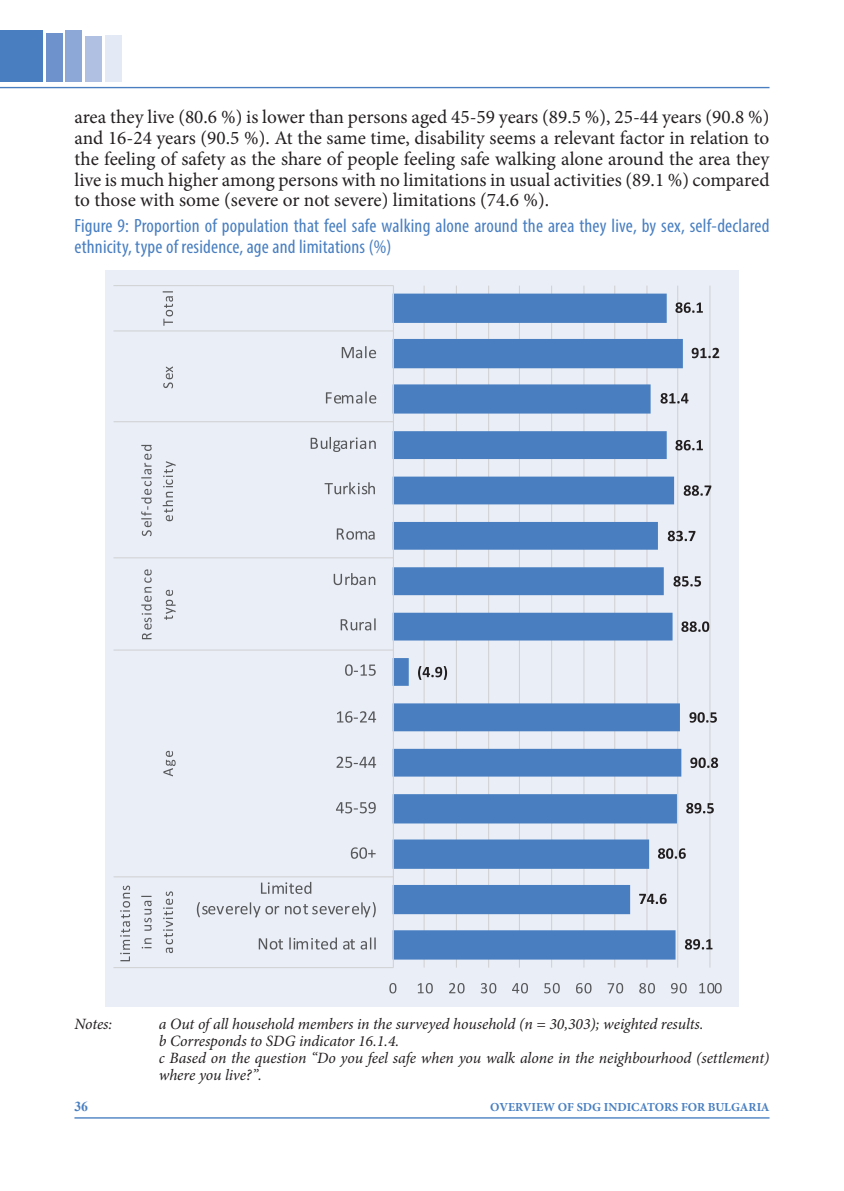
<style>
.page{position:relative;width:844px;height:1191px;background:#fff}
.page>*{position:absolute;margin:0;border:0;box-sizing:border-box;transform-origin:0 0}
.t1{font:19.25px/20.8px "Minion Pro";color:#231f20;text-align:justify}
.t2{font:condensed 19.25px/20.8px "Myriad Pro";letter-spacing:.01em;color:#497fc1}
.t3{font:italic 15.75px/17px "Minion Pro";letter-spacing:-.005em;color:#231f20}
.t4{font:700 13.65px "Times New Roman";color:#497fc1}
.t5{font:700 12.25px "Minion Pro";color:#497fc1}
</style>
<div class="page">
<hr style="left:74px;top:1117px;width:695px;height:1px;background:#497fc1">
<hr style="left:0;top:87px;width:769px;height:1px;background:#497fc1">
<div style="left:105px;top:35px;width:17px;height:46px;background:#e3e9f5"></div>
<div style="left:86px;top:36px;width:16px;height:45px;background:#b0c0e2"></div>
<div style="left:66px;top:31px;width:16px;height:51px;background:#8da8d6"></div>
<div style="left:46px;top:33px;width:16px;height:49px;background:#6e92cb"></div>
<div style="left:0;top:31px;width:42px;height:51px;background:#497fc1"></div>
<div style="left:105px;top:270px;width:633px;height:736px;background:#eaeef7"></div>
<hr style="left:423px;top:286px;width:1px;height:681px;background:#d1d2d4">
<hr style="left:456px;top:286px;width:1px;height:681px;background:#d1d2d4">
<hr style="left:488px;top:286px;width:1px;height:681px;background:#d1d2d4">
<hr style="left:518px;top:286px;width:2px;height:681px;background:#d1d2d4">
<hr style="left:551px;top:286px;width:1px;height:681px;background:#d1d2d4">
<hr style="left:583px;top:286px;width:1px;height:681px;background:#d1d2d4">
<hr style="left:614px;top:286px;width:1px;height:681px;background:#d1d2d4">
<hr style="left:646px;top:286px;width:1px;height:681px;background:#d1d2d4">
<hr style="left:677px;top:286px;width:1px;height:681px;background:#d1d2d4">
<hr style="left:709px;top:286px;width:1px;height:681px;background:#d1d2d4">
<svg style="left:394px;top:294px;width:288px;height:665px;fill:#497fc1"></svg>
<svg style="left:392px;top:285px;width:2px;height:683px"></svg>
<hr style="left:194px;top:967px;width:199px;height:1px;background:#d1d2d4">
<hr style="left:194px;top:876px;width:199px;height:1px;background:#d1d2d4">
<hr style="left:194px;top:649px;width:199px;height:1px;background:#d1d2d4">
<hr style="left:194px;top:557px;width:199px;height:1px;background:#d1d2d4">
<hr style="left:194px;top:421px;width:199px;height:1px;background:#d1d2d4">
<hr style="left:194px;top:330px;width:199px;height:1px;background:#d1d2d4">
<hr style="left:194px;top:285px;width:199px;height:1px;background:#d1d2d4">
<hr style="left:113px;top:967px;width:81px;height:1px;background:#d1d2d4">
<hr style="left:113px;top:876px;width:81px;height:1px;background:#d1d2d4">
<hr style="left:113px;top:649px;width:81px;height:1px;background:#d1d2d4">
<hr style="left:113px;top:557px;width:81px;height:1px;background:#d1d2d4">
<hr style="left:113px;top:421px;width:81px;height:1px;background:#d1d2d4">
<hr style="left:113px;top:330px;width:81px;height:1px;background:#d1d2d4">
<hr style="left:113px;top:285px;width:81px;height:1px;background:#d1d2d4">
<svg style="left:685px;top:939px;width:27px;height:10px"></svg>
<svg style="left:639px;top:893px;width:27px;height:11px"></svg>
<svg style="left:657px;top:848px;width:28px;height:10px"></svg>
<svg style="left:686px;top:803px;width:27px;height:10px"></svg>
<svg style="left:690px;top:757px;width:28px;height:11px"></svg>
<svg style="left:689px;top:712px;width:27px;height:10px"></svg>
<svg style="left:418px;top:666px;width:29px;height:14px"></svg>
<svg style="left:681px;top:621px;width:28px;height:11px"></svg>
<svg style="left:673px;top:576px;width:28px;height:10px"></svg>
<svg style="left:667px;top:531px;width:28px;height:10px"></svg>
<svg style="left:683px;top:485px;width:28px;height:11px"></svg>
<svg style="left:675px;top:440px;width:27px;height:10px"></svg>
<svg style="left:660px;top:393px;width:28px;height:10px"></svg>
<svg style="left:691px;top:348px;width:28px;height:10px"></svg>
<svg style="left:675px;top:302px;width:27px;height:11px"></svg>
<svg style="left:389px;top:983px;width:7px;height:10px"></svg>
<svg style="left:417px;top:983px;width:15px;height:10px"></svg>
<svg style="left:449px;top:983px;width:15px;height:10px"></svg>
<svg style="left:480px;top:983px;width:16px;height:10px"></svg>
<svg style="left:512px;top:983px;width:16px;height:10px"></svg>
<svg style="left:544px;top:983px;width:15px;height:10px"></svg>
<svg style="left:576px;top:983px;width:15px;height:10px"></svg>
<svg style="left:607px;top:983px;width:16px;height:10px"></svg>
<svg style="left:639px;top:983px;width:15px;height:10px"></svg>
<svg style="left:671px;top:983px;width:15px;height:10px"></svg>
<svg style="left:699px;top:983px;width:22px;height:10px"></svg>
<svg style="left:259px;top:938px;width:24px;height:11px"></svg>
<svg style="left:289px;top:937px;width:48px;height:12px"></svg>
<svg style="left:343px;top:937px;width:32px;height:12px"></svg>
<svg style="left:261px;top:882px;width:50px;height:12px"></svg>
<svg style="left:197px;top:902px;width:82px;height:15px"></svg>
<svg style="left:285px;top:902px;width:90px;height:15px"></svg>
<svg style="left:351px;top:847px;width:24px;height:11px"></svg>
<svg style="left:336px;top:802px;width:39px;height:11px"></svg>
<svg style="left:336px;top:756px;width:40px;height:12px"></svg>
<svg style="left:337px;top:711px;width:39px;height:11px"></svg>
<svg style="left:345px;top:664px;width:30px;height:12px"></svg>
<svg style="left:340px;top:618px;width:35px;height:12px"></svg>
<svg style="left:333px;top:573px;width:42px;height:12px"></svg>
<svg style="left:337px;top:528px;width:37px;height:11px"></svg>
<svg style="left:324px;top:482px;width:51px;height:12px"></svg>
<svg style="left:310px;top:437px;width:66px;height:15px"></svg>
<svg style="left:326px;top:391px;width:50px;height:12px"></svg>
<svg style="left:341px;top:346px;width:35px;height:12px"></svg>
<svg style="left:120px;top:885px;width:10px;height:76px"></svg>
<svg style="left:142px;top:938px;width:9px;height:10px"></svg>
<svg style="left:141px;top:895px;width:11px;height:35px"></svg>
<svg style="left:163px;top:891px;width:10px;height:62px"></svg>
<svg style="left:163px;top:751px;width:12px;height:25px"></svg>
<svg style="left:141px;top:569px;width:11px;height:70px"></svg>
<svg style="left:164px;top:590px;width:11px;height:30px"></svg>
<svg style="left:141px;top:445px;width:11px;height:91px"></svg>
<svg style="left:163px;top:461px;width:12px;height:60px"></svg>
<svg style="left:163px;top:366px;width:10px;height:22px"></svg>
<svg style="left:163px;top:291px;width:10px;height:35px"></svg>
<p class="t1" style="left:74px;top:107px;width:696px">area they live (80.6 %) is lower than persons aged 45-59 years (89.5 %), 25-44 years (90.8 %) and 16-24 years (90.5 %). At the same time, disability seems a relevant factor in relation to the feeling of safety as the share of people feeling safe walking alone around the area they live is much higher among persons with no limitations in usual activities (89.1 %) compared to those with some (severe or not severe) limitations (74.6 %).</p>
<p class="t2" style="left:74px;top:215px;width:696px">Figure 9 : Proportion of population that feel safe walking alone around the area they live, by sex, self-declared ethnicity, type of residence, age and limitations (%)</p>
<p class="t3" style="left:74px;top:1016px;width:39px">Notes:</p>
<p class="t3" style="left:159px;top:1016px;width:612px">a Out of all household members in the surveyed household (n = 30,303); weighted results.<br>b Corresponds to SDG indicator 16.1.4.<br>c Based on the question “Do you feel safe when you walk alone in the neighbourhood (settlement) where you live?”.</p>
<p class="t4" style="left:74px;top:1097px;width:15px">36</p>
<p class="t5" style="left:490px;top:1098px;width:281px">OVERVIEW OF SDG INDICATORS FOR BULGARIA</p>
</div>
